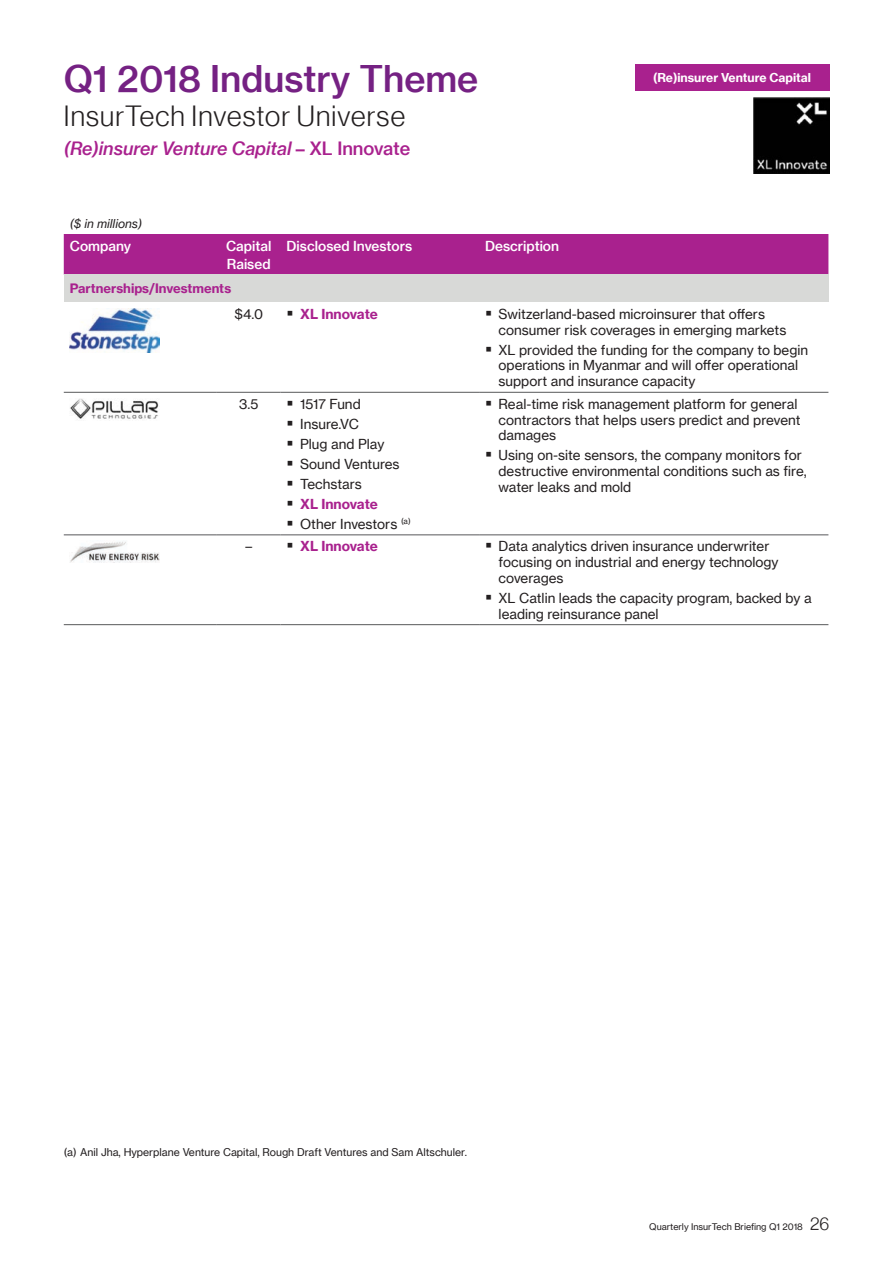
<style>
.page{position:relative;width:893px;height:1263px;background:#fff}
.page>*{position:absolute;margin:0;border:0;box-sizing:border-box;transform-origin:0 0}
.Headline_1__24_27_Me{font:36px "N Haas Grotesk TX Pro 65 Md";color:#752183}
.Subtitle_1__23_26_Li{font:28.5px "N Haas Grotesk DS Pro 45 Lt";letter-spacing:.04em;color:#231f20}
.Subhead_1__11_13_Med{font:18px "N Haas Grotesk TX Pro 66 Md It";color:#a9218e}
.Body_text_black{font:13.5px/15.8px "N Haas Grotesk TX Pro 55 Rg";color:#231f20}
.t1{font:13.5px/18px "N Haas Grotesk TX Pro 65 Md";color:#fff}
.t2{font:13.5px "N Haas Grotesk TX Pro 75 Bd";color:#a9218e}
.Default{font:12.75px "N Haas Grotesk TX Pro 75 Bd";color:#a9218e}
.Body_text_white{font:12px "N Haas Grotesk TX Pro 75 Bd";color:#fff}
.Body_text_black-2{font:12px "N Haas Grotesk TX Pro 56 It";color:#231f20}
.footnote{font:10.5px "N Haas Grotesk TX Pro 55 Rg";color:#231f20}
.t3{font:9px "N Haas Grotesk TX Pro 55 Rg";color:#231f20}
.s1{font-family:"N Haas Grotesk TX Pro 65 Md"}
.s2{font-family:"N Haas Grotesk DS Pro 45 Lt";font-size:18px}
</style>
<div class="page">
<div style="left:635px;top:64px;width:194px;height:26px;background:#a9218e"></div>
<img style="left:754px;top:98px;width:75px;height:75px">
<div style="left:64px;top:234px;width:764px;height:41px;background:#a9218e"></div>
<div style="left:64px;top:275px;width:764px;height:27px;background:#d8d9d7"></div>
<hr style="left:64px;top:392px;width:153px;height:1px;background:#57585a">
<hr style="left:217px;top:392px;width:64px;height:1px;background:#57585a">
<hr style="left:281px;top:392px;width:198px;height:1px;background:#57585a">
<hr style="left:479px;top:392px;width:349px;height:1px;background:#57585a">
<hr style="left:64px;top:535px;width:153px;height:1px;background:#57585a">
<hr style="left:217px;top:535px;width:64px;height:1px;background:#57585a">
<hr style="left:281px;top:535px;width:198px;height:1px;background:#57585a">
<hr style="left:479px;top:535px;width:349px;height:1px;background:#57585a">
<hr style="left:64px;top:624px;width:153px;height:1px;background:#57585a">
<hr style="left:217px;top:624px;width:64px;height:1px;background:#57585a">
<hr style="left:281px;top:624px;width:198px;height:1px;background:#57585a">
<hr style="left:479px;top:624px;width:349px;height:1px;background:#57585a">
<img style="left:70px;top:308px;width:89px;height:44px">
<img style="left:70px;top:398px;width:89px;height:21px">
<img style="left:70px;top:541px;width:89px;height:21px">
<p class="Headline_1__24_27_Me" style="left:64px;top:56px;width:416px">Q1 2018 Industry Theme</p>
<p class="Subtitle_1__23_26_Li" style="left:64px;top:100px;width:343px">InsurTech Investor Universe</p>
<p class="Subhead_1__11_13_Med" style="left:64px;top:137px;width:348px">(Re)insurer Venture Capital <span class="s1">– XL Innovate</span></p>
<p class="Body_text_white" style="left:653px;top:70px;width:160px">(Re)insurer Venture Capital</p>
<p class="Body_text_black-2" style="left:70px;top:216px;width:74px">($ in millions)</p>
<p class="t1" style="left:70px;top:237px;width:63px">Company</p>
<p class="t1" style="left:226px;top:237px;width:47px">Capital<br>Raised</p>
<p class="t1" style="left:287px;top:237px;width:127px">Disclosed Investors</p>
<p class="t1" style="left:485px;top:237px;width:75px">Description</p>
<p class="Default" style="left:70px;top:281px;width:163px">Partnerships/Investments</p>
<p class="Body_text_black" style="left:234px;top:306px;width:30px">$4.0</p>
<p class="t2" style="left:300px;top:305px;width:79px">XL Innovate</p>
<p class="Body_text_black" style="left:499px;top:306px;width:289px">Switzerland-based microinsurer that offers consumer risk coverages in emerging markets</p>
<p class="Body_text_black" style="left:499px;top:342px;width:311px">XL provided the funding for the company to begin operations in Myanmar and will offer operational support and insurance capacity</p>
<p class="Body_text_black" style="left:239px;top:396px;width:21px">3.5</p>
<p class="Body_text_black" style="left:300px;top:396px;width:62px">1517 Fund</p>
<p class="Body_text_black" style="left:300px;top:416px;width:60px">Insure.VC</p>
<p class="Body_text_black" style="left:300px;top:436px;width:86px">Plug and Play</p>
<p class="Body_text_black" style="left:300px;top:456px;width:101px">Sound Ventures</p>
<p class="Body_text_black" style="left:300px;top:476px;width:63px">Techstars</p>
<p class="t2" style="left:300px;top:495px;width:79px">XL Innovate</p>
<p class="Body_text_black" style="left:300px;top:516px;width:112px">Other Investors <sup>(a)</sup></p>
<p class="Body_text_black" style="left:499px;top:396px;width:303px">Real-time risk management platform for general contractors that helps users predict and prevent damages</p>
<p class="Body_text_black" style="left:499px;top:447px;width:309px">Using on-site sensors, the company monitors for destructive environmental conditions such as fire, water leaks and mold</p>
<p class="Body_text_black" style="left:245px;top:539px;width:8px">–</p>
<p class="t2" style="left:300px;top:538px;width:79px">XL Innovate</p>
<p class="Body_text_black" style="left:499px;top:539px;width:282px">Data analytics driven insurance underwriter focusing on industrial and energy technology coverages</p>
<p class="Body_text_black" style="left:499px;top:590px;width:315px">XL Catlin leads the capacity program, backed by a leading reinsurance panel</p>
<p class="footnote" style="left:64px;top:1146px;width:405px">(a) Anil Jha, Hyperplane Venture Capital, Rough Draft Ventures and Sam Altschuler.</p>
<p class="t3" style="left:649px;top:1221px;width:181px">Quarterly InsurTech Briefing Q1 2018 <span class="s2">26</span></p>
</div>
